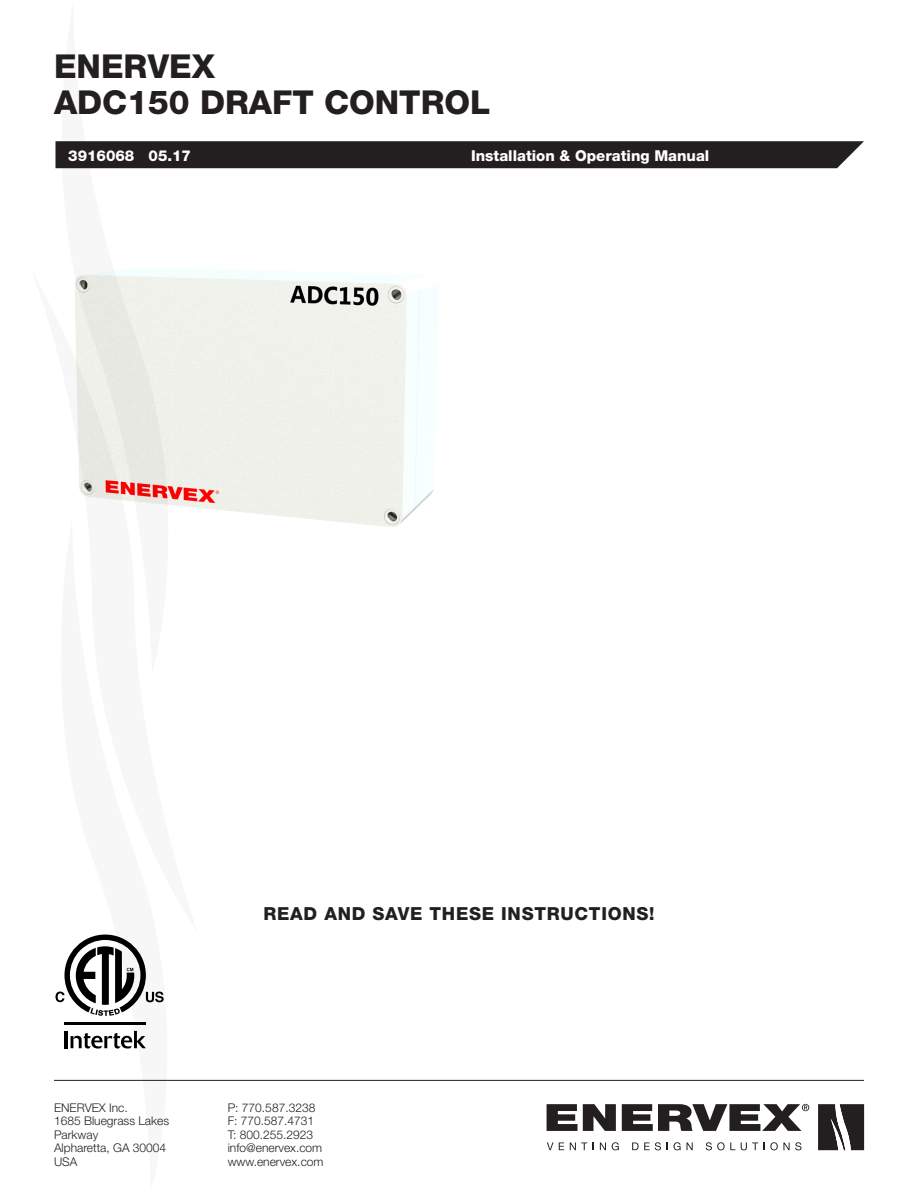
<style>
.page{position:relative;width:918px;height:1188px;background:#fff}
.page>*{position:absolute;margin:0;border:0;box-sizing:border-box;transform-origin:0 0}
.t1{font:800 33px/36px "Helvetica Neue LT Std";color:#231f20}
.t2{font:800 18px "Helvetica Neue LT Std";letter-spacing:.04em;color:#231f20}
.t3{font:800 15px "Helvetica Neue LT Std";color:#fff}
.t4{font:300 12px/13.5px "Helvetica Neue LT Std";color:#231f20}
</style>
<div class="page">
<img style="left:198px;top:269px;width:239px;height:258px">
<svg style="left:55px;top:141px;width:143px;height:367px"></svg>
<div style="left:56px;top:141px;width:808px;height:27px;background:#231f20"></div>
<svg style="left:547px;top:1104px;width:69px;height:27px"></svg>
<svg style="left:818px;top:1104px;width:46px;height:46px"></svg>
<svg style="left:622px;top:1104px;width:187px;height:27px"></svg>
<svg style="left:547px;top:1142px;width:6px;height:8px"></svg>
<svg style="left:559px;top:1142px;width:5px;height:8px"></svg>
<svg style="left:570px;top:1142px;width:17px;height:8px"></svg>
<svg style="left:600px;top:1142px;width:6px;height:8px"></svg>
<svg style="left:612px;top:1142px;width:7px;height:8px"></svg>
<svg style="left:632px;top:1142px;width:29px;height:8px"></svg>
<svg style="left:674px;top:1142px;width:7px;height:8px"></svg>
<svg style="left:687px;top:1142px;width:6px;height:8px"></svg>
<svg style="left:706px;top:1142px;width:29px;height:8px"></svg>
<svg style="left:741px;top:1142px;width:17px;height:8px"></svg>
<svg style="left:764px;top:1142px;width:37px;height:8px"></svg>
<hr style="left:54px;top:1080px;width:810px;height:1px;background:#231f20">
<hr style="left:64px;top:1031px;width:4px;height:17px;background:#000">
<svg style="left:71px;top:1031px;width:75px;height:18px"></svg>
<hr style="left:64px;top:1022px;width:82px;height:2px;background:#000">
<svg style="left:56px;top:935px;width:108px;height:81px"></svg>
<h1 class="t1" style="left:54px;top:48px;width:438px">ENERVEX<br>ADC150 DRAFT CONTROL</h1>
<p class="t3" style="left:68px;top:147px;width:124px">3916068 05.17</p>
<p class="t3" style="left:471px;top:147px;width:240px">Installation &amp; Operating Manual</p>
<p class="t2" style="left:263px;top:903px;width:393px">READ AND SAVE THESE INSTRUCTIONS!</p>
<p class="t4" style="left:54px;top:1100px;width:117px">ENERVEX Inc.<br>1685 Bluegrass Lakes<br>Parkway<br>Alpharetta, GA 30004<br>USA</p>
<p class="t4" style="left:228px;top:1100px;width:97px">P: 770.587.3238<br>F: 770.587.4731<br>T: 800.255.2923 info@enervex.com www.enervex.com</p>
</div>
